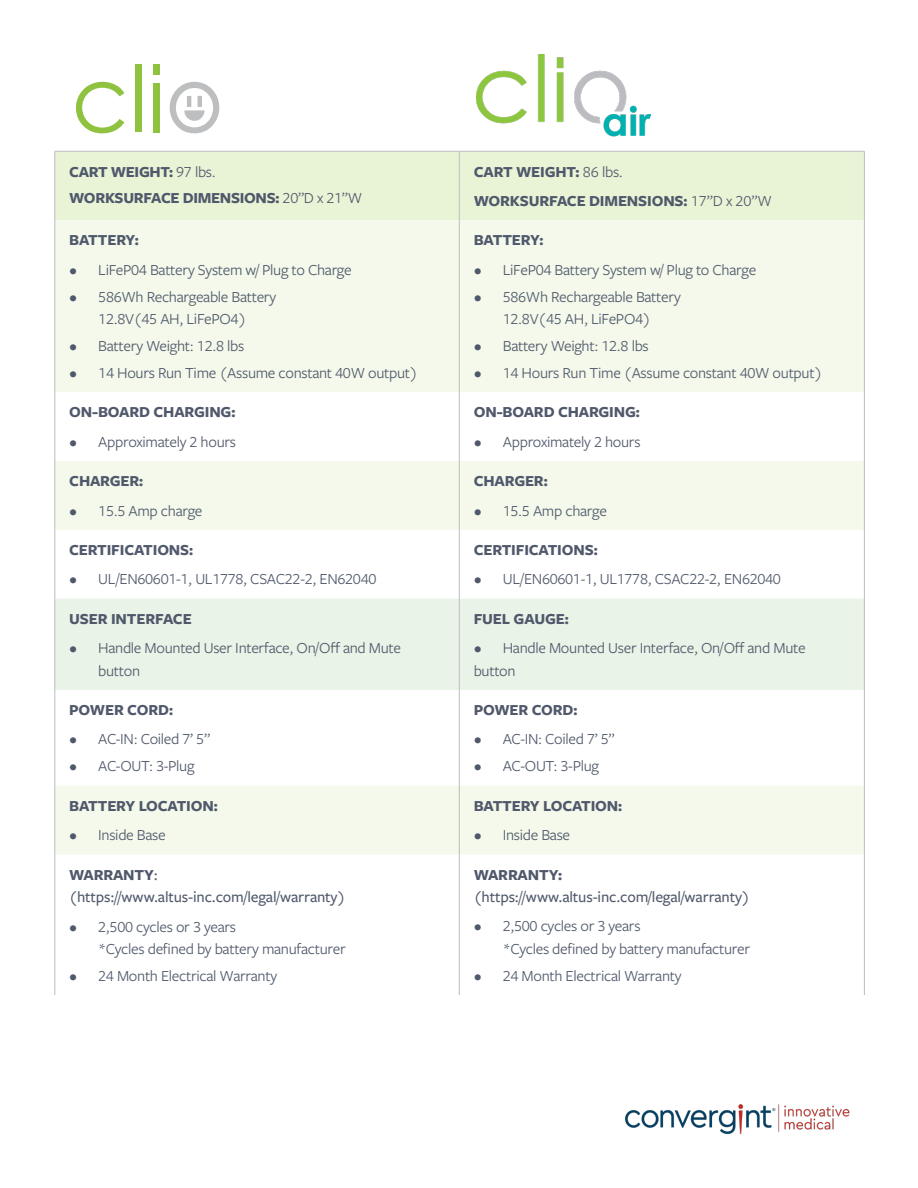
<style>
.page{position:relative;width:918px;height:1188px;background:#fff}
.page>*{position:absolute;margin:0;border:0;box-sizing:border-box;transform-origin:0 0}
.t1{font:15.9px/22.2px "Freight Sans Pro";letter-spacing:-.02em;color:#50596b}
.t2{font:700 15.9px/26.8px "Freight Sans Pro";letter-spacing:-.01em;color:#50596b}
.t3{font:500 15.9px/22.2px "Freight Sans Pro";letter-spacing:-.01em;color:#50596b}
.s1{font-weight:400}
.s2{font-weight:700}
</style>
<div class="page">
<div style="left:56px;top:152px;width:808px;height:68px;background:#e9f4d7"></div>
<svg style="left:56px;top:220px;width:808px;height:635px;fill:#f4f9eb"></svg>
<div style="left:56px;top:599px;width:808px;height:91px;background:#eaf3e7"></div>
<hr style="left:55px;top:151px;width:404px;height:1px;background:#bcbec0">
<hr style="left:55px;top:151px;width:1px;height:69px;background:#bcbec0">
<hr style="left:459px;top:151px;width:406px;height:1px;background:#bcbec0">
<hr style="left:459px;top:151px;width:1px;height:69px;background:#bcbec0">
<hr style="left:864px;top:151px;width:1px;height:69px;background:#bcbec0">
<hr style="left:55px;top:220px;width:1px;height:172px;background:#bcbec0">
<hr style="left:459px;top:220px;width:1px;height:172px;background:#bcbec0">
<hr style="left:864px;top:220px;width:1px;height:172px;background:#bcbec0">
<hr style="left:55px;top:392px;width:1px;height:69px;background:#bcbec0">
<hr style="left:459px;top:392px;width:1px;height:69px;background:#bcbec0">
<hr style="left:864px;top:392px;width:1px;height:69px;background:#bcbec0">
<hr style="left:55px;top:461px;width:1px;height:69px;background:#bcbec0">
<hr style="left:459px;top:461px;width:1px;height:69px;background:#bcbec0">
<hr style="left:864px;top:461px;width:1px;height:69px;background:#bcbec0">
<hr style="left:55px;top:530px;width:1px;height:69px;background:#bcbec0">
<hr style="left:459px;top:530px;width:1px;height:69px;background:#bcbec0">
<hr style="left:864px;top:530px;width:1px;height:69px;background:#bcbec0">
<hr style="left:55px;top:599px;width:1px;height:91px;background:#bcbec0">
<hr style="left:459px;top:599px;width:1px;height:91px;background:#bcbec0">
<hr style="left:864px;top:599px;width:1px;height:91px;background:#bcbec0">
<hr style="left:55px;top:690px;width:1px;height:96px;background:#bcbec0">
<hr style="left:459px;top:690px;width:1px;height:96px;background:#bcbec0">
<hr style="left:864px;top:690px;width:1px;height:96px;background:#bcbec0">
<hr style="left:55px;top:786px;width:1px;height:69px;background:#bcbec0">
<hr style="left:459px;top:786px;width:1px;height:69px;background:#bcbec0">
<hr style="left:864px;top:786px;width:1px;height:69px;background:#bcbec0">
<hr style="left:55px;top:855px;width:1px;height:140px;background:#bcbec0">
<hr style="left:459px;top:855px;width:1px;height:140px;background:#bcbec0">
<hr style="left:864px;top:855px;width:1px;height:140px;background:#bcbec0">
<svg style="left:76px;top:82px;width:48px;height:51px"></svg>
<div style="left:135px;top:64px;width:6px;height:68px;background:#8ec23f"></div>
<div style="left:153px;top:83px;width:6px;height:49px;background:#8ec23f"></div>
<div style="left:153px;top:64px;width:6px;height:11px;background:#8ec23f"></div>
<svg style="left:170px;top:82px;width:49px;height:51px"></svg>
<img style="left:477px;top:54px;width:173px;height:83px">
<img style="left:626px;top:1105px;width:224px;height:29px">
<p class="t2" style="left:69px;top:157px;width:294px">CART WEIGHT: <span class="s1">97 lbs.<br></span>WORKSURFACE DIMENSIONS: <span class="s1">20”D x 21”W</span></p>
<p class="t2" style="left:474px;top:156px;width:300px;line-height:29.4px">CART WEIGHT: <span class="s1">86 lbs.<br></span>WORKSURFACE DIMENSIONS: <span class="s1">17”D x 20”W</span></p>
<p class="t2" style="left:69px;top:226px;width:71px">BATTERY:</p>
<p class="t1" style="left:69px;top:258px;width:284px">• LiFeP04 Battery System w/ Plug to Charge</p>
<p class="t1" style="left:69px;top:285px;width:209px;text-align:center">• 586Wh Rechargeable Battery<br>12.8V(45 AH, LiFePO4)</p>
<p class="t1" style="left:69px;top:334px;width:177px">• Battery Weight: 12.8 lbs</p>
<p class="t1" style="left:69px;top:361px;width:350px">• 14 Hours Run Time (Assume constant 40W output)</p>
<p class="t2" style="left:474px;top:226px;width:71px">BATTERY:</p>
<p class="t1" style="left:474px;top:258px;width:284px">• LiFeP04 Battery System w/ Plug to Charge</p>
<p class="t1" style="left:474px;top:285px;width:209px;text-align:center">• 586Wh Rechargeable Battery<br>12.8V(45 AH, LiFePO4)</p>
<p class="t1" style="left:474px;top:334px;width:177px">• Battery Weight: 12.8 lbs</p>
<p class="t1" style="left:474px;top:361px;width:350px">• 14 Hours Run Time (Assume constant 40W output)</p>
<p class="t2" style="left:69px;top:398px;width:168px">ON-BOARD CHARGING:</p>
<p class="t1" style="left:69px;top:430px;width:168px">• Approximately 2 hours</p>
<p class="t2" style="left:69px;top:467px;width:76px">CHARGER:</p>
<p class="t1" style="left:69px;top:499px;width:135px">• 15.5 Amp charge</p>
<p class="t2" style="left:69px;top:536px;width:125px">CERTIFICATIONS:</p>
<p class="t1" style="left:69px;top:567px;width:309px">• UL/EN60601-1, UL1778, CSAC22-2, EN62040</p>
<p class="t2" style="left:69px;top:605px;width:124px">USER INTERFACE</p>
<p class="t1" style="left:98px;top:636px;width:304px;text-indent:-29px">• Handle Mounted User Interface, On/Off and Mute button</p>
<p class="t2" style="left:69px;top:696px;width:105px">POWER CORD:</p>
<p class="t1" style="left:69px;top:727px;width:142px">• AC-IN: Coiled 7’ 5”</p>
<p class="t1" style="left:69px;top:754px;width:127px">• AC-OUT: 3-Plug</p>
<p class="t2" style="left:69px;top:792px;width:150px">BATTERY LOCATION:</p>
<p class="t1" style="left:69px;top:823px;width:98px">• Inside Base</p>
<p class="t3" style="left:69px;top:863px;width:278px"><span class="s2">WARRANTY</span>: (https://www.altus-inc.com/legal/warranty)</p>
<p class="t1" style="left:98px;top:915px;width:249px;text-indent:-29px">• 2,500 cycles or 3 years<br>*Cycles defined by battery manufacturer</p>
<p class="t1" style="left:69px;top:964px;width:209px">• 24 Month Electrical Warranty</p>
<p class="t2" style="left:474px;top:398px;width:168px">ON-BOARD CHARGING:</p>
<p class="t1" style="left:474px;top:430px;width:168px">• Approximately 2 hours</p>
<p class="t2" style="left:474px;top:467px;width:76px">CHARGER:</p>
<p class="t1" style="left:474px;top:499px;width:135px">• 15.5 Amp charge</p>
<p class="t2" style="left:474px;top:536px;width:125px">CERTIFICATIONS:</p>
<p class="t1" style="left:474px;top:567px;width:309px">• UL/EN60601-1, UL1778, CSAC22-2, EN62040</p>
<p class="t2" style="left:474px;top:605px;width:97px">FUEL GAUGE:</p>
<p class="t1" style="left:474px;top:636px;width:333px">• Handle Mounted User Interface, On/Off and Mute button</p>
<p class="t2" style="left:474px;top:696px;width:105px">POWER CORD:</p>
<p class="t1" style="left:474px;top:727px;width:142px">• AC-IN: Coiled 7’ 5”</p>
<p class="t1" style="left:474px;top:754px;width:127px">• AC-OUT: 3-Plug</p>
<p class="t2" style="left:474px;top:792px;width:150px">BATTERY LOCATION:</p>
<p class="t1" style="left:474px;top:823px;width:98px">• Inside Base</p>
<p class="t3" style="left:474px;top:863px;width:278px"><span class="s2">WARRANTY: </span>(https://www.altus-inc.com/legal/warranty)</p>
<p class="t1" style="left:503px;top:915px;width:249px;text-indent:-29px">• 2,500 cycles or 3 years<br>*Cycles defined by battery manufacturer</p>
<p class="t1" style="left:474px;top:964px;width:209px">• 24 Month Electrical Warranty</p>
</div>
